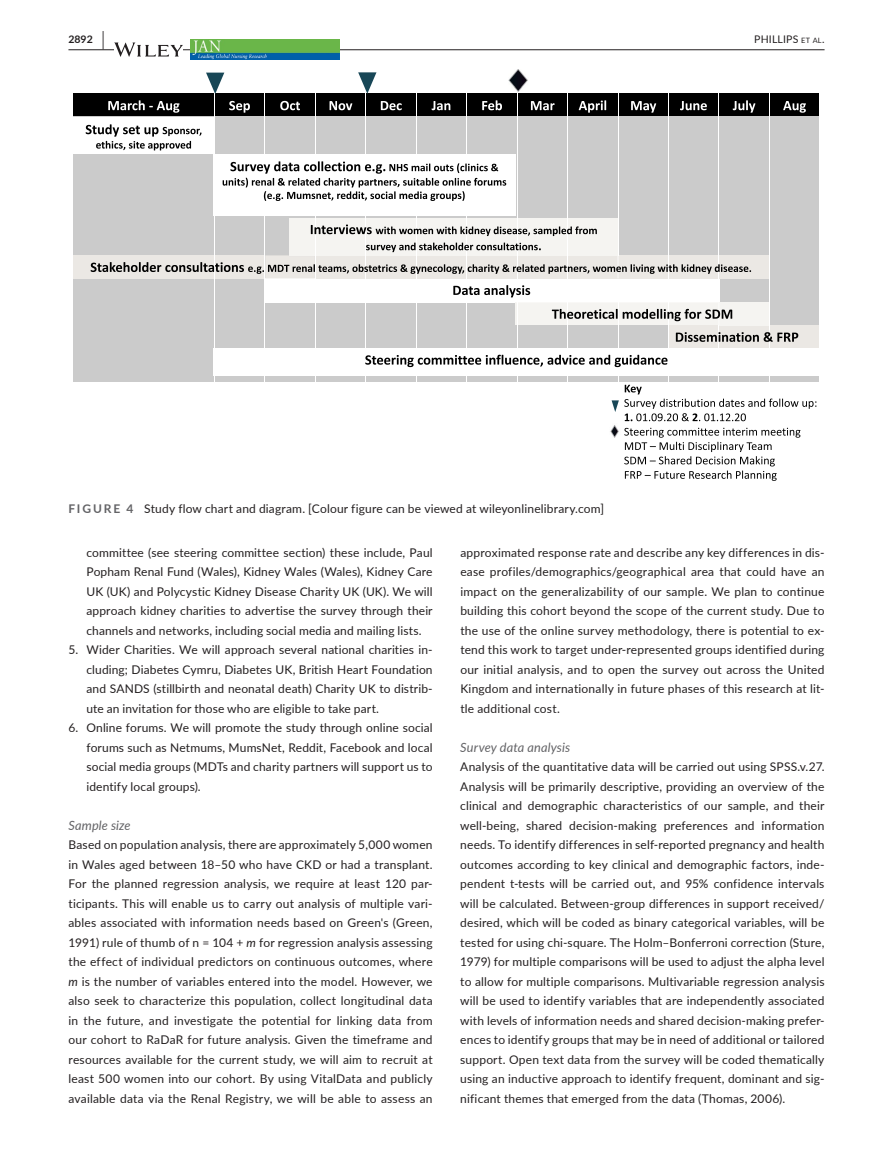
<style>
.page{position:relative;width:893px;height:1174px;background:#fff}
.page>*{position:absolute;margin:0;border:0;box-sizing:border-box;transform-origin:0 0}
.t1{font:italic 12.75px "Lato";letter-spacing:.01em;color:#636366}
.t2{font:12px/19.5px "Lato";letter-spacing:.015em;color:#231f20;text-align:justify}
.t3{font:10.5px "Lato";letter-spacing:.015em;color:#231f20}
.t4{font:700 10.5px "Lato";color:#231f20}
.s1{font-size:19.5px}
.s2{font-size:7.35px}
.s3{font-weight:700;color:#636366}
.s4{font-style:italic}
</style>
<div class="page">
<hr style="left:68px;top:49px;width:756px;height:1px;background:#231f20">
<svg style="left:114px;top:42px;width:69px;height:15px"></svg>
<img style="left:191px;top:40px;width:148px;height:19px">
<img style="left:492px;top:69px;width:327px;height:368px">
<div style="left:73px;top:94px;width:141px;height:23px;background:#000"></div>
<div style="left:214px;top:94px;width:51px;height:23px;background:#000"></div>
<div style="left:265px;top:94px;width:50px;height:23px;background:#000"></div>
<div style="left:315px;top:94px;width:51px;height:23px;background:#000"></div>
<div style="left:366px;top:94px;width:50px;height:23px;background:#000"></div>
<div style="left:416px;top:94px;width:51px;height:23px;background:#000"></div>
<div style="left:467px;top:94px;width:50px;height:23px;background:#000"></div>
<div style="left:517px;top:94px;width:51px;height:23px;background:#000"></div>
<div style="left:568px;top:94px;width:50px;height:23px;background:#000"></div>
<div style="left:618px;top:94px;width:50px;height:23px;background:#000"></div>
<div style="left:668px;top:94px;width:51px;height:23px;background:#000"></div>
<div style="left:719px;top:94px;width:50px;height:23px;background:#000"></div>
<div style="left:769px;top:94px;width:51px;height:23px;background:#000"></div>
<div style="left:73px;top:117px;width:141px;height:265px;background:#cbcbcb"></div>
<div style="left:214px;top:117px;width:51px;height:265px;background:#cbcbcb"></div>
<div style="left:265px;top:117px;width:50px;height:265px;background:#cbcbcb"></div>
<div style="left:315px;top:117px;width:51px;height:265px;background:#cbcbcb"></div>
<div style="left:366px;top:117px;width:50px;height:265px;background:#cbcbcb"></div>
<div style="left:416px;top:117px;width:51px;height:265px;background:#cbcbcb"></div>
<div style="left:467px;top:117px;width:50px;height:265px;background:#cbcbcb"></div>
<div style="left:517px;top:117px;width:51px;height:265px;background:#cbcbcb"></div>
<div style="left:568px;top:117px;width:50px;height:265px;background:#cbcbcb"></div>
<div style="left:618px;top:117px;width:50px;height:265px;background:#cbcbcb"></div>
<div style="left:668px;top:117px;width:51px;height:265px;background:#cbcbcb"></div>
<div style="left:719px;top:117px;width:50px;height:265px;background:#cbcbcb"></div>
<div style="left:769px;top:117px;width:51px;height:265px;background:#cbcbcb"></div>
<hr style="left:214px;top:93px;width:1px;height:289px;background:#fff">
<hr style="left:264px;top:93px;width:1px;height:289px;background:#fff">
<hr style="left:315px;top:93px;width:1px;height:289px;background:#fff">
<hr style="left:365px;top:93px;width:1px;height:289px;background:#fff">
<hr style="left:416px;top:93px;width:1px;height:289px;background:#fff">
<hr style="left:466px;top:93px;width:1px;height:289px;background:#fff">
<hr style="left:517px;top:93px;width:1px;height:289px;background:#fff">
<hr style="left:567px;top:93px;width:1px;height:289px;background:#fff">
<hr style="left:618px;top:93px;width:1px;height:289px;background:#fff">
<hr style="left:668px;top:93px;width:1px;height:289px;background:#fff">
<hr style="left:718px;top:93px;width:1px;height:289px;background:#fff">
<hr style="left:769px;top:93px;width:1px;height:289px;background:#fff">
<hr style="left:819px;top:93px;width:1px;height:289px;background:#fff">
<svg style="left:108px;top:100px;width:71px;height:13px"></svg>
<svg style="left:229px;top:101px;width:21px;height:12px"></svg>
<svg style="left:280px;top:101px;width:20px;height:9px"></svg>
<svg style="left:330px;top:101px;width:22px;height:9px"></svg>
<svg style="left:381px;top:101px;width:21px;height:9px"></svg>
<svg style="left:432px;top:101px;width:18px;height:9px"></svg>
<svg style="left:482px;top:100px;width:20px;height:10px"></svg>
<svg style="left:531px;top:101px;width:23px;height:9px"></svg>
<svg style="left:579px;top:100px;width:27px;height:13px"></svg>
<svg style="left:631px;top:101px;width:25px;height:12px"></svg>
<svg style="left:680px;top:101px;width:27px;height:9px"></svg>
<svg style="left:733px;top:100px;width:22px;height:13px"></svg>
<svg style="left:783px;top:101px;width:23px;height:12px"></svg>
<div style="left:213px;top:155px;width:303px;height:61px;background:#fff"></div>
<svg style="left:223px;top:161px;width:283px;height:40px"></svg>
<div style="left:73px;top:118px;width:142px;height:36px;background:#fff"></div>
<svg style="left:86px;top:124px;width:116px;height:26px"></svg>
<div style="left:568px;top:218px;width:50px;height:37px;background:#f5f4f1"></div>
<div style="left:517px;top:218px;width:50px;height:37px;background:#f5f4f1"></div>
<div style="left:467px;top:218px;width:50px;height:37px;background:#f5f4f1"></div>
<div style="left:417px;top:218px;width:49px;height:37px;background:#f5f4f1"></div>
<div style="left:366px;top:218px;width:50px;height:37px;background:#f5f4f1"></div>
<div style="left:316px;top:218px;width:49px;height:37px;background:#f5f4f1"></div>
<div style="left:289px;top:218px;width:26px;height:37px;background:#f5f4f1"></div>
<hr style="left:517px;top:218px;width:1px;height:37px;background:#fff">
<svg style="left:311px;top:224px;width:286px;height:12px"></svg>
<div style="left:264px;top:278px;width:455px;height:25px;background:#fff"></div>
<div style="left:73px;top:255px;width:141px;height:23px;background:#ebe8e4"></div>
<div style="left:719px;top:255px;width:50px;height:23px;background:#ebe8e4"></div>
<svg style="left:91px;top:242px;width:660px;height:36px"></svg>
<div style="left:770px;top:325px;width:49px;height:23px;background:#ebe8e4"></div>
<svg style="left:453px;top:285px;width:345px;height:63px"></svg>
<svg style="left:206px;top:73px;width:18px;height:21px"></svg>
<svg style="left:358px;top:72px;width:18px;height:22px"></svg>
<div style="left:213px;top:348px;width:607px;height:27px;background:#fff"></div>
<svg style="left:365px;top:355px;width:302px;height:12px"></svg>
<svg style="left:624px;top:428px;width:176px;height:53px"></svg>
<svg style="left:612px;top:385px;width:204px;height:36px"></svg>
<p class="t4" style="left:68px;top:31px;width:37px">2892 <span class="s1">|</span></p>
<p class="t3" style="left:754px;top:31px;width:72px">PHILLIPS <span class="s2">et al</span>.</p>
<p class="t2" style="left:68px;top:498px;width:537px"><span class="s3">FIGURE 4</span> Study flow chart and diagram. [Colour figure can be viewed at wileyonlinelibrary.com]</p>
<p class="t2" style="left:86px;top:542px;width:348px">committee (see steering committee section) these include, Paul Popham Renal Fund (Wales), Kidney Wales (Wales), Kidney Care UK (UK) and Polycystic Kidney Disease Charity UK (UK). We will approach kidney charities to advertise the survey through their channels and networks, including social media and mailing lists.</p>
<p class="t2" style="left:86px;top:639px;width:348px;text-indent:-18px">5. Wider Charities. We will approach several national charities in&shy;cluding; Diabetes Cymru, Diabetes UK, British Heart Foundation and SANDS (stillbirth and neonatal death) Charity UK to distrib&shy;ute an invitation for those who are eligible to take part.</p>
<p class="t2" style="left:86px;top:717px;width:348px;text-indent:-18px">6. Online forums. We will promote the study through online social forums such as Netmums, MumsNet, Reddit, Facebook and local social media groups (MDTs and charity partners will support us to identify local groups).</p>
<p class="t1" style="left:68px;top:816px;width:64px">Sample size</p>
<p class="t2" style="left:68px;top:834px;width:366px">Based on population analysis, there are approximately 5,000 women in Wales aged between 18–50 who have CKD or had a transplant.<br>For the planned regression analysis, we require at least 120 par&shy;ticipants. This will enable us to carry out analysis of multiple vari&shy;ables associated with information needs based on Green's (Green, 1991) rule of thumb of n = 104 + <span class="s4">m</span> for regression analysis assessing the effect of individual predictors on continuous outcomes, where <span class="s4">m</span> is the number of variables entered into the model. However, we also seek to characterize this population, collect longitudinal data in the future, and investigate the potential for linking data from our cohort to RaDaR for future analysis. Given the timeframe and resources available for the current study, we will aim to recruit at least 500 women into our cohort. By using VitalData and publicly available data via the Renal Registry, we will be able to assess an</p>
<p class="t2" style="left:460px;top:542px;width:366px">approximated response rate and describe any key differences in dis&shy;ease profiles/demographics/geographical area that could have an impact on the generalizability of our sample. We plan to continue building this cohort beyond the scope of the current study. Due to the use of the online survey methodology, there is potential to ex&shy;tend this work to target under-represented groups identified during our initial analysis, and to open the survey out across the United Kingdom and internationally in future phases of this research at lit&shy;tle additional cost.</p>
<p class="t1" style="left:460px;top:738px;width:111px">Survey data analysis</p>
<p class="t2" style="left:460px;top:756px;width:366px">Analysis of the quantitative data will be carried out using SPSS.v.27.<br>Analysis will be primarily descriptive, providing an overview of the clinical and demographic characteristics of our sample, and their well-being, shared decision-making preferences and information needs. To identify differences in self-reported pregnancy and health outcomes according to key clinical and demographic factors, inde&shy;pendent t-tests will be carried out, and 95% confidence intervals will be calculated. Between-group differences in support received/ desired, which will be coded as binary categorical variables, will be tested for using chi-square. The Holm–Bonferroni correction (Sture, 1979) for multiple comparisons will be used to adjust the alpha level to allow for multiple comparisons. Multivariable regression analysis will be used to identify variables that are independently associated with levels of information needs and shared decision-making prefer&shy;ences to identify groups that may be in need of additional or tailored support. Open text data from the survey will be coded thematically using an inductive approach to identify frequent, dominant and sig&shy;nificant themes that emerged from the data (Thomas, 2006).</p>
</div>
